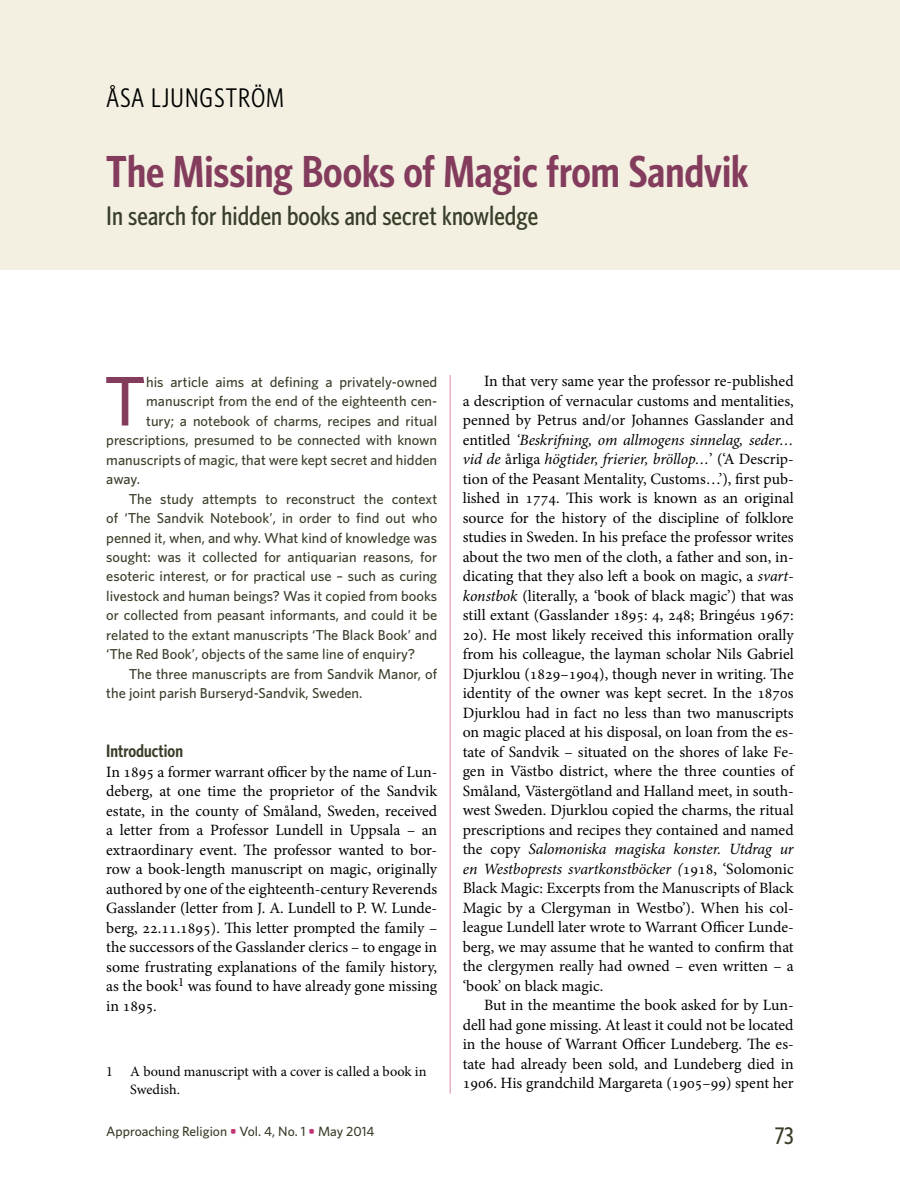
<style>
.page{position:relative;width:900px;height:1200px;background:#fff}
.page>*{position:absolute;margin:0;border:0;box-sizing:border-box;transform-origin:0 0}
.t1{font:500 70.35px "Whitney";color:#843c5d}
.t2{font:600 45px "Whitney Condensed";color:#843c5d}
.t3{font:500 27px "Whitney Condensed";color:#393e29}
.t4{font:27px "Whitney Condensed";letter-spacing:.04em;color:#000}
.t5{font:500 24px "Whitney Condensed";color:#393e29}
.t6{font:600 18px "Whitney Condensed";color:#393e29}
.t7{font:15.75px/19.5px "Minion Pro";color:#000;text-align:justify}
.t8{font:500 14.4px "Whitney";color:#393e29}
.t9{font:14.25px/17.2px "Minion Pro";color:#000}
.t10{font:500 13.5px "Whitney";color:#393e29}
.s1{font-weight:700;color:#c23272}
.s2{font-style:italic}
</style>
<div class="page">
<hr style="left:450px;top:375px;width:1px;height:719px;background:#e087ac">
<div style="left:0;top:0;width:900px;height:270px;background:#f3f0e1"></div>
<h3 class="t4" style="left:106px;top:81px;width:179px">ÅSA LJUNGSTRÖM</h3>
<h2 class="t2" style="left:106px;top:144px;width:644px">The Missing Books of Magic from Sandvik</h2>
<h3 class="t3" style="left:106px;top:199px;width:433px">In search for hidden books and secret knowledge</h3>
<h1 class="t1" style="left:104px;top:355px;width:44px">T</h1>
<p class="t8" style="left:146px;top:372px;width:293px">his article aims at defining a privately-owned</p>
<p class="t8" style="left:146px;top:391px;width:293px">manuscript from the end of the eighteenth cen-</p>
<p class="t8" style="left:146px;top:411px;width:293px">tury; a notebook of charms, recipes and ritual</p>
<p class="t8" style="left:106px;top:430px;width:332px">prescriptions, presumed to be connected with known</p>
<p class="t8" style="left:106px;top:450px;width:332px">manuscripts of magic, that were kept secret and hidden</p>
<p class="t8" style="left:106px;top:469px;width:35px">away.</p>
<p class="t8" style="left:129px;top:489px;width:310px">The study attempts to reconstruct the context</p>
<p class="t8" style="left:106px;top:508px;width:332px">of ‘The Sandvik Notebook’, in order to find out who</p>
<p class="t8" style="left:106px;top:528px;width:332px">penned it, when, and why. What kind of knowledge was</p>
<p class="t8" style="left:106px;top:547px;width:332px">sought: was it collected for antiquarian reasons, for</p>
<p class="t8" style="left:106px;top:567px;width:332px">esoteric interest, or for practical use – such as curing</p>
<p class="t8" style="left:106px;top:586px;width:332px">livestock and human beings? Was it copied from books</p>
<p class="t8" style="left:106px;top:606px;width:332px">or collected from peasant informants, and could it be</p>
<p class="t8" style="left:106px;top:625px;width:332px">related to the extant manuscripts ‘The Black Book’ and</p>
<p class="t8" style="left:106px;top:645px;width:311px">‘The Red Book’, objects of the same line of enquiry?</p>
<p class="t8" style="left:129px;top:664px;width:310px">The three manuscripts are from Sandvik Manor, of</p>
<p class="t8" style="left:106px;top:684px;width:258px">the joint parish Burseryd-Sandvik, Sweden.</p>
<p class="t6" style="left:106px;top:739px;width:78px">Introduction</p>
<p class="t7" style="left:106px;top:762px;width:332px">In 1895 a former warrant officer by the name of Lun&shy;deberg, at one time the proprietor of the Sandvik estate, in the county of Småland, Sweden, received a letter from a Professor Lundell in Uppsala – an extraordinary event. The professor wanted to bor&shy;row a book-length manuscript on magic, originally authored by one of the eighteenth-century Reverends Gasslander (letter from J. A. Lundell to P. W. Lunde&shy;berg, 22.11.1895). This letter prompted the family – the successors of the Gasslander clerics – to engage in some frustrating explanations of the family history, as the book<sup>1</sup> was found to have already gone missing in 1895.</p>
<p class="t9" style="left:130px;top:1063px;width:298px;text-indent:-24px">1 A bound manuscript with a cover is called a book in<br>Swedish.</p>
<p class="t10" style="left:106px;top:1122px;width:270px">Approaching Religion <span class="s1">•</span> Vol. 4, No. 1 <span class="s1">•</span> May 2014</p>
<p class="t7" style="left:463px;top:372px;width:333px;text-indent:21px">In that very same year the professor re-published a description of vernacular customs and mentalities, penned by Petrus and/or Johannes Gasslander and entitled <span class="s2">‘Beskrifning, om allmogens sinnelag, seder… vid de</span> årliga <span class="s2">högtider, frierier, bröllop…</span>’ (‘A Descrip&shy;tion of the Peasant Mentality, Customs…’), first pub&shy;lished in 1774. This work is known as an original source for the history of the discipline of folklore studies in Sweden. In his preface the professor writes about the two men of the cloth, a father and son, in&shy;dicating that they also left a book on magic, a <span class="s2">svart&shy;konstbok</span> (literally, a ‘book of black magic’) that was still extant (Gasslander 1895: 4, 248; Bringéus 1967:<br>20). He most likely received this information orally from his colleague, the layman scholar Nils Gabriel Djurklou (1829–1904), though never in writing. The identity of the owner was kept secret. In the 1870s Djurklou had in fact no less than two manuscripts on magic placed at his disposal, on loan from the es&shy;tate of Sandvik – situated on the shores of lake Fe&shy;gen in Västbo district, where the three counties of Småland<span class="s2">,</span> Västergötland and Halland meet, in south&shy;west Sweden. Djurklou copied the charms, the ritual prescriptions and recipes they contained and named the copy <span class="s2">Salomoniska magiska konster. Utdrag ur en Westboprests svartkonstböcker (</span>1918, ‘Solomonic Black Magic: Excerpts from the Manuscripts of Black Magic by a Clergyman in Westbo’). When his col&shy;league Lundell later wrote to Warrant Officer Lunde&shy;berg, we may assume that he wanted to confirm that the clergymen really had owned – even written – a ‘book’ on black magic.</p>
<p class="t7" style="left:463px;top:996px;width:332px;text-indent:21px">But in the meantime the book asked for by Lun&shy;dell had gone missing. At least it could not be located in the house of Warrant Officer Lundeberg. The es&shy;tate had already been sold, and Lundeberg died in 1906. His grandchild Margareta (1905–99) spent her</p>
<h3 class="t5" style="left:775px;top:1121px;width:20px">73</h3>
</div>
